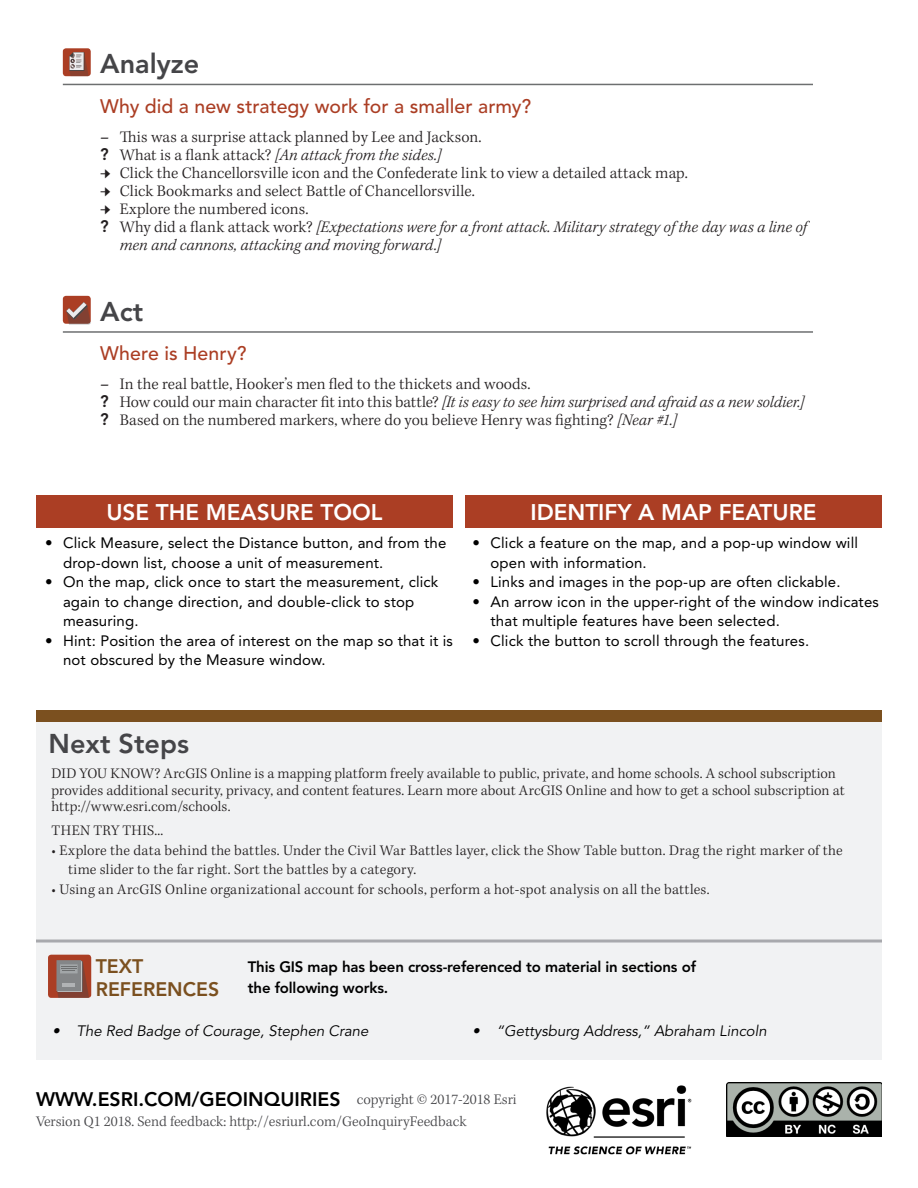
<style>
.page{position:relative;width:918px;height:1188px;background:#fff}
.page>*{position:absolute;margin:0;border:0;box-sizing:border-box;transform-origin:0 0}
.Content_Head{font:800 27px "Avenir LT Std";color:#454548}
.Next_Steps{font:800 27px "Avenir LT Std";color:#454548}
.t1{font:800 22.5px "Avenir LT Std";color:#fff}
.Content_Subhead{font:500 19.5px "Avenir LT Std";letter-spacing:.005em;color:#ab3e24}
.t2{font:800 19.5px "Avenir LT Std";color:#000}
.t3{font:800 19.5px/23.4px "Avenir LT Std";color:#7b501f}
.t4{font:300 16.5px "Kepler Std";letter-spacing:.005em;color:#231f20}
.t5{font:italic 300 16.5px/18px "Kepler Std";letter-spacing:.005em;color:#231f20}
.Kepler_bullet_pp{font:300 15px/16.5px "Kepler Std";letter-spacing:.01em;color:#231f20}
.t6{font:15px/19.5px "Avenir LT Std";letter-spacing:.01em;color:#000}
.Content_Head-2{font:300 15px "Kepler Std";color:#454548}
.Content_Head-3{font:800 15px/21px "Avenir LT Std";letter-spacing:-.01em;color:#000}
.t7{font:italic 15px "Avenir LT Std";color:#000}
.s1{font-weight:600}
.s2{font-family:"Avenir LT Std";font-weight:800;font-style:normal}
.s3{font-style:normal}
.s4{font-family:"Avenir LT Std";font-weight:800}
.s5{font-style:italic}
</style>
<div class="page">
<hr style="left:63px;top:84px;width:750px;height:1px;background:#6d6f70">
<hr style="left:63px;top:331px;width:750px;height:2px;background:#6d6f70">
<div style="left:36px;top:710px;width:846px;height:350px;background:#f1f2f3"></div>
<div style="left:36px;top:710px;width:846px;height:12px;background:#7b501f"></div>
<img style="left:546px;top:1085px;width:146px;height:70px">
<img style="left:726px;top:1082px;width:156px;height:55px">
<div style="left:465px;top:495px;width:417px;height:32px;background:#ab3e24"></div>
<div style="left:36px;top:495px;width:417px;height:32px;background:#ab3e24"></div>
<div style="left:48px;top:955px;width:43px;height:43px;background:#ab3e24;border-radius:3px"></div>
<hr style="left:81px;top:960px;width:1px;height:31px;background:#383b3d">
<div style="left:56px;top:960px;width:25px;height:31px;background:#8a7a77"></div>
<svg style="left:56px;top:961px;width:33px;height:37px"></svg>
<hr style="left:36px;top:940px;width:846px;height:3px;background:#a8a9ad">
<div style="left:63px;top:48px;width:28px;height:28px;background:#ab3e24;border-radius:3px"></div>
<div style="left:63px;top:296px;width:28px;height:28px;background:#ab3e24;border-radius:3px"></div>
<svg style="left:69px;top:52px;width:20px;height:24px"></svg>
<svg style="left:66px;top:302px;width:25px;height:22px"></svg>
<p class="Content_Head" style="left:100px;top:48px;width:101px">Analyze</p>
<p class="Content_Subhead" style="left:100px;top:95px;width:432px">Why did a new strategy work for a smaller army?</p>
<p class="t4" style="left:100px;top:128px;width:383px"><span class="s1">–</span> This was a surprise attack planned by Lee and Jackson.</p>
<p class="t5" style="left:100px;top:147px;width:343px"><span class="s2">?</span> <span class="s3">What is a flank attack?</span> [An attack from the sides.]</p>
<p class="t4" style="left:120px;top:164px;width:570px">Click the Chancellorsville icon and the Confederate link to view a detailed attack map.</p>
<p class="t4" style="left:120px;top:182px;width:357px">Click Bookmarks and select Battle of Chancellorsville.</p>
<p class="t4" style="left:120px;top:200px;width:190px">Explore the numbered icons.</p>
<p class="t5" style="left:120px;top:219px;width:689px;text-indent:-20px"><span class="s2">?</span> <span class="s3">Why did a flank attack work?</span> [Expectations were for a front attack. Military strategy of the day was a line of men and cannons, attacking and moving forward.]</p>
<p class="Content_Head" style="left:100px;top:295px;width:45px">Act</p>
<p class="Content_Subhead" style="left:100px;top:342px;width:148px">Where is Henry?</p>
<p class="t4" style="left:100px;top:374px;width:432px"><span class="s1">–</span> In the real battle, Hooker’s men fled to the thickets and woods.</p>
<p class="t5" style="left:100px;top:393px;width:706px"><span class="s2">?</span> <span class="s3">How could our main character fit into this battle?</span> [It is easy to see him surprised and afraid as a new soldier.]</p>
<p class="t4" style="left:100px;top:410px;width:578px"><span class="s4">?</span> Based on the numbered markers, where do you believe Henry was fighting? <span class="s5">[Near #1.]</span></p>
<p class="t1" style="left:106px;top:498px;width:278px">USE THE MEASURE TOOL</p>
<p class="t1" style="left:530px;top:498px;width:288px">IDENTIFY A MAP FEATURE</p>
<p class="t6" style="left:63px;top:534px;width:385px;text-indent:-18px">• Click Measure, select the Distance button, and from the drop-down list, choose a unit of measurement.</p>
<p class="t6" style="left:63px;top:573px;width:377px;text-indent:-18px">• On the map, click once to start the measurement, click again to change direction, and double-click to stop measuring.</p>
<p class="t6" style="left:63px;top:631px;width:391px;text-indent:-18px">• Hint: Position the area of interest on the map so that it is not obscured by the Measure window.</p>
<p class="t6" style="left:491px;top:534px;width:369px;text-indent:-18px">• Click a feature on the map, and a pop-up window will open with information.</p>
<p class="t6" style="left:473px;top:573px;width:370px">• Links and images in the pop-up are often clickable.</p>
<p class="t6" style="left:491px;top:592px;width:390px;text-indent:-18px">• An arrow icon in the upper-right of the window indicates that multiple features have been selected.</p>
<p class="t6" style="left:473px;top:631px;width:338px">• Click the button to scroll through the features.</p>
<p class="Next_Steps" style="left:49px;top:728px;width:142px">Next Steps</p>
<p class="Kepler_bullet_pp" style="left:52px;top:766px;width:795px">DID YOU KNOW? ArcGIS Online is a mapping platform freely available to public, private, and home schools. A school subscription provides additional security, privacy, and content features. Learn more about ArcGIS Online and how to get a school subscription at http://www.esri.com/schools.</p>
<p class="Kepler_bullet_pp" style="left:52px;top:823px;width:113px">THEN TRY THIS...</p>
<p class="Kepler_bullet_pp" style="left:68px;top:841px;width:776px;line-height:19.5px;text-indent:-16px">• Explore the data behind the battles. Under the Civil War Battles layer, click the Show Table button. Drag the right marker of the time slider to the far right. Sort the battles by a category.</p>
<p class="Kepler_bullet_pp" style="left:52px;top:881px;width:660px">• Using an ArcGIS Online organizational account for schools, perform a hot-spot analysis on all the battles.</p>
<p class="t3" style="left:96px;top:954px;width:125px">TEXT<br>REFERENCES</p>
<p class="t7" style="left:52px;top:1022px;width:318px">• The Red Badge of Courage, Stephen Crane</p>
<p class="t7" style="left:473px;top:1022px;width:296px">• “Gettysburg Address,” Abraham Lincoln</p>
<p class="Content_Head-3" style="left:248px;top:957px;width:450px">This GIS map has been cross-referenced to material in sections of the following works.</p>
<p class="t2" style="left:36px;top:1088px;width:306px">WWW.ESRI.COM/GEOINQUIRIES</p>
<p class="Content_Head-2" style="left:36px;top:1113px;width:432px">Version Q1 2018. Send feedback: http://esriurl.com/GeoInquiryFeedback</p>
<p class="Content_Head-2" style="left:357px;top:1091px;width:161px">copyright © 2017-2018 Esri</p>
</div>
